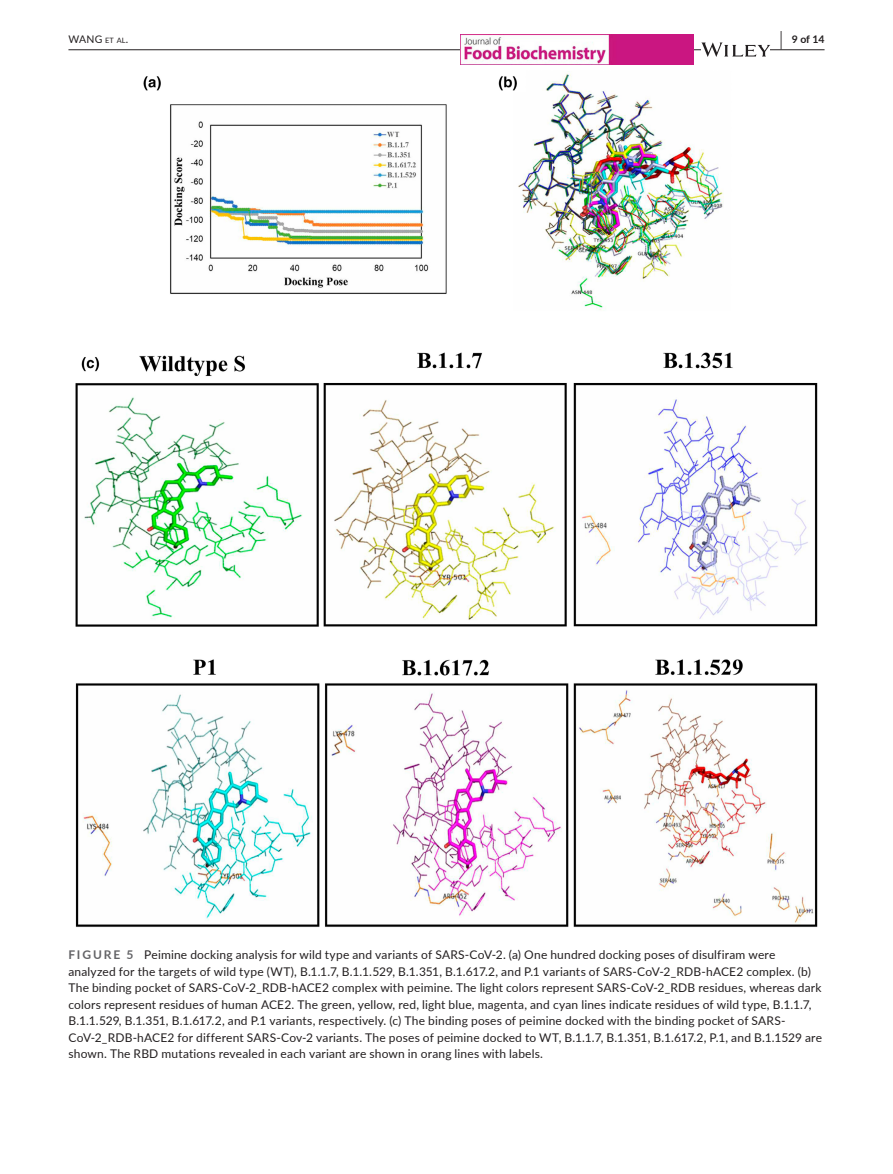
<style>
.page{position:relative;width:893px;height:1174px;background:#fff}
.page>*{position:absolute;margin:0;border:0;box-sizing:border-box;transform-origin:0 0}
.t1{font:12px/16.5px "Lato";letter-spacing:.015em;color:#231f20}
.t2{font:10.5px "Lato";color:#231f20}
.t3{font:700 10.5px "Lato";color:#231f20}
.s1{font-size:7.35px}
.s2{font-size:19.5px}
.s3{font-weight:700;color:#636366}
</style>
<div class="page">
<hr style="left:68px;top:49px;width:756px;height:1px;background:#231f20">
<img style="left:460px;top:35px;width:234px;height:30px">
<svg style="left:701px;top:42px;width:69px;height:15px"></svg>
<img style="left:75px;top:71px;width:743px;height:856px">
<p class="t2" style="left:68px;top:31px;width:61px">WANG <span class="s1">et al</span>.</p>
<p class="t3" style="left:780px;top:31px;width:46px"><span class="s2">|</span> 9 of 14</p>
<p class="t1" style="left:68px;top:946px;width:755px"><span class="s3">FIGURE 5</span> Peimine docking analysis for wild type and variants of SARS-CoV-2. (a) One hundred docking poses of disulfiram were analyzed for the targets of wild type (WT), B.1.1.7, B.1.1.529, B.1.351, B.1.617.2, and P.1 variants of SARS-CoV-2_RDB-hACE2 complex. (b)<br>The binding pocket of SARS-CoV-2_RDB-hACE2 complex with peimine. The light colors represent SARS-CoV-2_RDB residues, whereas dark colors represent residues of human ACE2. The green, yellow, red, light blue, magenta, and cyan lines indicate residues of wild type, B.1.1.7, B.1.1.529, B.1.351, B.1.617.2, and P.1 variants, respectively. (c) The binding poses of peimine docked with the binding pocket of SARS-CoV-2_RDB-hACE2 for different SARS-Cov-2 variants. The poses of peimine docked to WT, B.1.1.7, B.1.351, B.1.617.2, P.1, and B.1.1529 are shown. The RBD mutations revealed in each variant are shown in orang lines with labels.</p>
</div>
